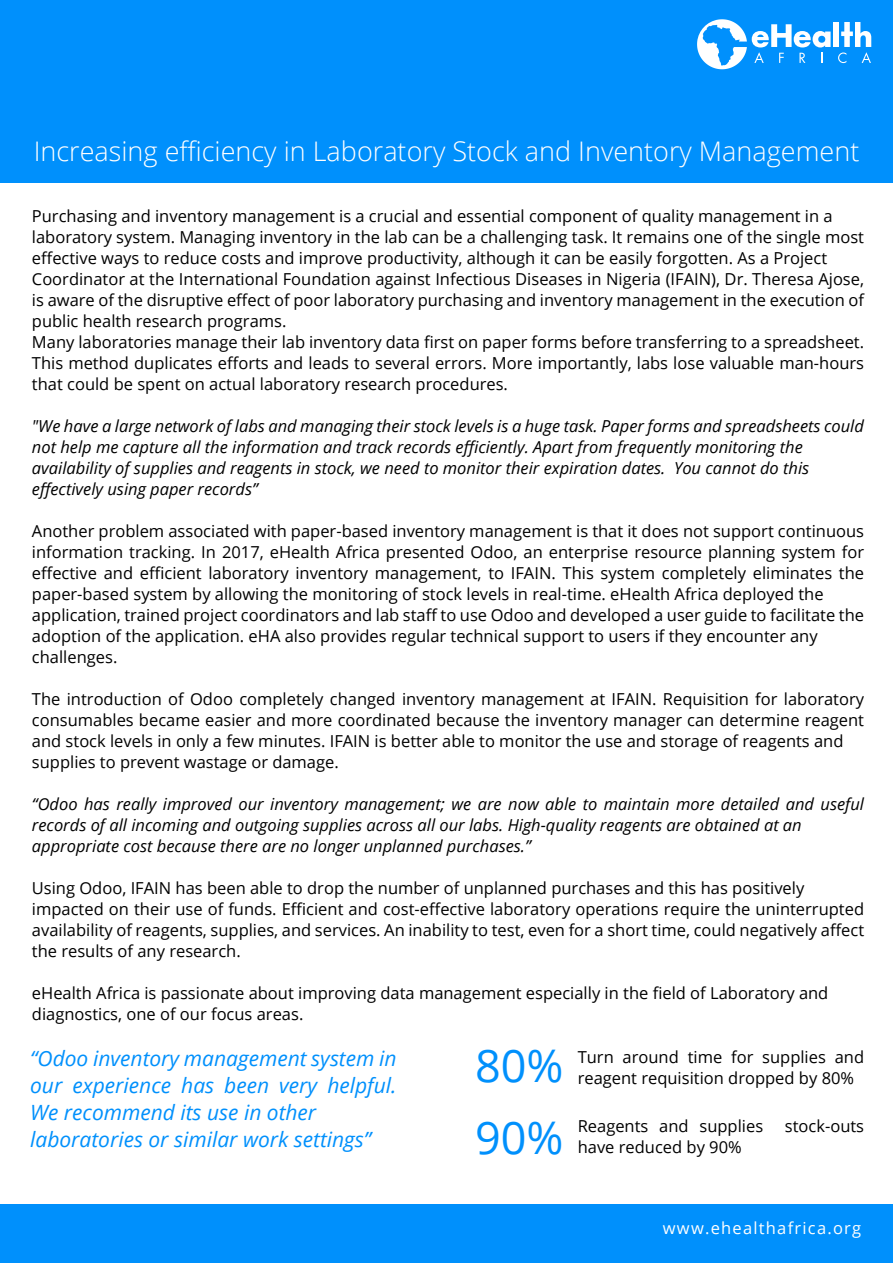
<style>
.page{position:relative;width:893px;height:1263px;background:#fff}
.page>*{position:absolute;margin:0;border:0;box-sizing:border-box;transform-origin:0 0}
.t1{font:45px/72.3px "Open Sans";color:#0090fc}
.t2{font:300 27px "Open Sans";color:#fff}
.t3{font:italic 21px/27px "Open Sans";color:#0090fc}
.t4{font:16.5px/21px "Open Sans";color:#000}
.t5{font:italic 16.5px/21px "Open Sans";color:#000}
.t6{font:16.5px "Open Sans";letter-spacing:.075em;color:#fff}
</style>
<div class="page">
<div style="left:0;top:0;width:893px;height:183px;background:#0090fc"></div>
<div style="left:0;top:1205px;width:893px;height:58px;background:#0090fc"></div>
<svg style="left:697px;top:19px;width:134px;height:50px"></svg>
<div style="left:834px;top:22px;width:5px;height:25px;background:#fff"></div>
<svg style="left:838px;top:22px;width:33px;height:41px"></svg>
<h2 class="t2" style="left:34px;top:133px;width:827px">Increasing efficiency in Laboratory Stock and Inventory Management</h2>
<p class="t4" style="left:32px;top:205px;width:834px">Purchasing and inventory management is a crucial and essential component of quality management in a laboratory system. Managing inventory in the lab can be a challenging task. It remains one of the single most effective ways to reduce costs and improve productivity, although it can be easily forgotten. As a Project Coordinator at the International Foundation against Infectious Diseases in Nigeria (IFAIN), Dr. Theresa Ajose, is aware of the disruptive effect of poor laboratory purchasing and inventory management in the execution of public health research programs.<br>Many laboratories manage their lab inventory data first on paper forms before transferring to a spreadsheet.<br>This method duplicates efforts and leads to several errors. More importantly, labs lose valuable man-hours that could be spent on actual laboratory research procedures.</p>
<p class="t5" style="left:32px;top:415px;width:834px">"We have a large network of labs and managing their stock levels is a huge task. Paper forms and spreadsheets could not help me capture all the information and track records efficiently. Apart from frequently monitoring the availability of supplies and reagents in stock, we need to monitor their expiration dates. You cannot do this effectively using paper records”</p>
<p class="t4" style="left:32px;top:520px;width:834px">Another problem associated with paper-based inventory management is that it does not support continuous information tracking. In 2017, eHealth Africa presented Odoo, an enterprise resource planning system for effective and efficient laboratory inventory management, to IFAIN. This system completely eliminates the paper-based system by allowing the monitoring of stock levels in real-time. eHealth Africa deployed the application, trained project coordinators and lab staff to use Odoo and developed a user guide to facilitate the adoption of the application. eHA also provides regular technical support to users if they encounter any challenges.</p>
<p class="t4" style="left:32px;top:688px;width:834px">The introduction of Odoo completely changed inventory management at IFAIN. Requisition for laboratory consumables became easier and more coordinated because the inventory manager can determine reagent and stock levels in only a few minutes. IFAIN is better able to monitor the use and storage of reagents and supplies to prevent wastage or damage.</p>
<p class="t5" style="left:32px;top:793px;width:834px">“Odoo has really improved our inventory management; we are now able to maintain more detailed and useful records of all incoming and outgoing supplies across all our labs. High-quality reagents are obtained at an appropriate cost because there are no longer unplanned purchases.”</p>
<p class="t4" style="left:32px;top:877px;width:834px">Using Odoo, IFAIN has been able to drop the number of unplanned purchases and this has positively impacted on their use of funds. Efficient and cost-effective laboratory operations require the uninterrupted availability of reagents, supplies, and services. An inability to test, even for a short time, could negatively affect the results of any research.</p>
<p class="t4" style="left:32px;top:982px;width:798px">eHealth Africa is passionate about improving data management especially in the field of Laboratory and diagnostics, one of our focus areas.</p>
<p class="t3" style="left:30px;top:1044px;width:368px">“Odoo inventory management system in our experience has been very helpful.<br>We recommend its use in other laboratories or similar work settings”</p>
<p class="t4" style="left:578px;top:1046px;width:288px">Turn around time for supplies and reagent requisition dropped by 80%</p>
<h1 class="t1" style="left:475px;top:1028px;width:90px">80%<br>90%</h1>
<p class="t4" style="left:578px;top:1115px;width:187px">Reagents and supplies</p>
<p class="t4" style="left:785px;top:1115px;width:81px">stock-outs</p>
<p class="t4" style="left:578px;top:1136px;width:166px">have reduced by 90%</p>
<p class="t6" style="left:663px;top:1217px;width:200px">www.ehealthafrica.org</p>
</div>
